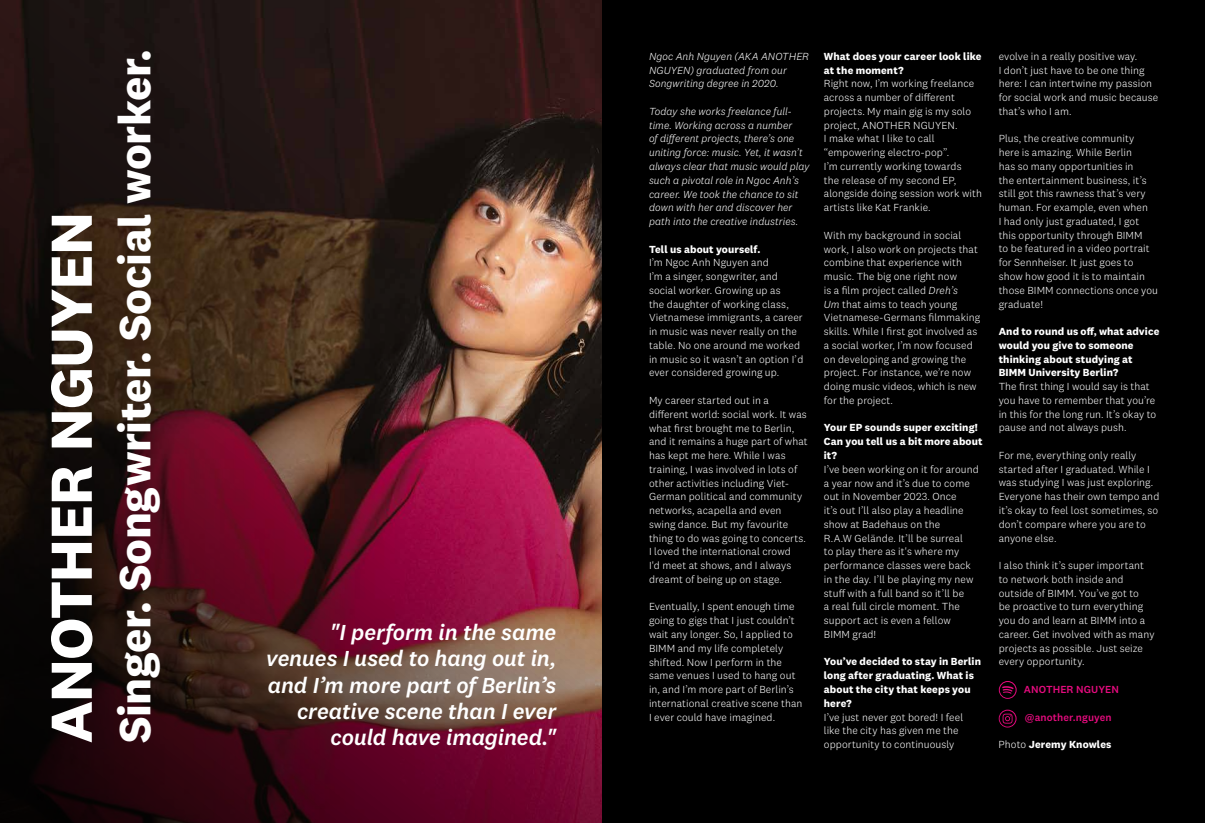
<style>
.page{position:relative;width:1205px;height:823px;background:#fff}
.page>*{position:absolute;margin:0;border:0;box-sizing:border-box;transform-origin:0 0}
.t1{font:700 60px "National 2";letter-spacing:-.015em;color:#fff}
.t2{font:700 45.38px "National 2";letter-spacing:-.01em;color:#fff}
.t3{font:italic 500 22.5px/26.2px "National 2";letter-spacing:-.01em;color:#fff;text-align:right}
.t4{font:300 10.62px/13.8px "National 2";letter-spacing:.01em;color:#fff}
.t5{font:italic 300 10.62px/13.8px "National 2";letter-spacing:.005em;color:#fff}
.t6{font:700 10.62px/13.8px "National 2";letter-spacing:.01em;color:#fff}
.t7{font:500 10.62px "National 2";letter-spacing:.01em;color:#e50b7e}
.s1{font-style:italic}
.s2{font-weight:300}
</style>
<div class="page">
<img style="left:0;top:0;width:602px;height:822px">
<div style="left:602px;top:0;width:603px;height:822px;background:#000"></div>
<svg style="left:999px;top:709px;width:17px;height:18px"></svg>
<svg style="left:999px;top:710px;width:16px;height:16px"></svg>
<svg style="left:999px;top:680px;width:17px;height:18px"></svg>
<svg style="left:1000px;top:681px;width:15px;height:16px"></svg>
<h1 class="t1" style="left:34px;top:742px;width:532px;rotate:-90deg">ANOTHER NGUYEN</h1>
<h2 class="t2" style="left:107px;top:742px;width:695px;rotate:-90deg">Singer. Songwriter. Social worker.</h2>
<p class="t5" style="left:649px;top:49px;width:162px">Ngoc Anh Nguyen (AKA ANOTHER<br>NGUYEN) graduated from our<br>Songwriting degree in 2020.</p>
<p class="t5" style="left:649px;top:104px;width:162px">Today she works freelance full&shy;time. Working across a number<br>of different projects, there’s one uniting force: music. Yet, it wasn’t always clear that music would play such a pivotal role in Ngoc Anh’s career. We took the chance to sit down with her and discover her path into the creative industries.</p>
<p class="t6" style="left:649px;top:242px;width:113px">Tell us about yourself.</p>
<p class="t4" style="left:649px;top:255px;width:156px">I’m Ngoc Anh Nguyen and<br>I’m a singer, songwriter, and social worker. Growing up as<br>the daughter of working class,<br>Vietnamese immigrants, a career in music was never really on the table. No one around me worked in music so it wasn’t an option I’d ever considered growing up.</p>
<p class="t4" style="left:649px;top:393px;width:160px">My career started out in a different world: social work. It was what first brought me to Berlin, and it remains a huge part of what has kept me here. While I was training, I was involved in lots of other activities including Viet-<br>German political and community networks, acapella and even swing dance. But my favourite thing to do was going to concerts.<br>I loved the international crowd<br>I'd meet at shows, and I always dreamt of being up on stage.</p>
<p class="t4" style="left:649px;top:599px;width:155px">Eventually, I spent enough time going to gigs that I just couldn’t wait any longer. So, I applied to<br>BIMM and my life completely shifted. Now I perform in the same venues I used to hang out in, and I’m more part of Berlin’s international creative scene than<br>I ever could have imagined.</p>
<h3 class="t3" style="left:266px;top:618px;width:292px">"I perform in the same venues I used to hang out in, and I’m more part of Berlin’s creative scene than I ever could have imagined."</h3>
<p class="t6" style="left:824px;top:49px;width:159px">What does your career look like at the moment?</p>
<p class="t4" style="left:824px;top:77px;width:160px">Right now, I’m working freelance across a number of different projects. My main gig is my solo project, ANOTHER NGUYEN.<br>I make what I like to call “empowering electro-pop”.<br>I’m currently working towards<br>the release of my second EP, alongside doing session work with artists like Kat Frankie.</p>
<p class="t4" style="left:824px;top:228px;width:158px">With my background in social work, I also work on projects that combine that experience with music. The big one right now<br>is a film project called <span class="s1">Dreh’s<br>Um</span> that aims to teach young<br>Vietnamese-Germans filmmaking skills. While I first got involved as a social worker, I’m now focused on developing and growing the project. For instance, we’re now doing music videos, which is new for the project.</p>
<p class="t6" style="left:824px;top:420px;width:160px">Your EP sounds super exciting!<br>Can you tell us a bit more about it?</p>
<p class="t4" style="left:824px;top:462px;width:156px">I’ve been working on it for around a year now and it’s due to come out in November 2023. Once<br>it’s out I’ll also play a headline show at Badehaus on the<br>R.A.W Gelände. It’ll be surreal<br>to play there as it's where my performance classes were back in the day. I’ll be playing my new stuff with a full band so it’ll be<br>a real full circle moment. The support act is even a fellow<br>BIMM grad!</p>
<p class="t6" style="left:824px;top:654px;width:159px">You’ve decided to stay in Berlin long after graduating. What is about the city that keeps you here?</p>
<p class="t4" style="left:824px;top:709px;width:141px">I’ve just never got bored! I feel like the city has given me the opportunity to continuously</p>
<p class="t4" style="left:998px;top:49px;width:161px">evolve in a really positive way.<br>I don’t just have to be one thing here: I can intertwine my passion for social work and music because that’s who I am.</p>
<p class="t4" style="left:998px;top:132px;width:161px">Plus, the creative community<br>here is amazing. While Berlin<br>has so many opportunities in<br>the entertainment business, it’s still got this rawness that’s very human. For example, even when<br>I had only just graduated, I got this opportunity through BIMM<br>to be featured in a video portrait for Sennheiser. It just goes to show how good it is to maintain those BIMM connections once you graduate!</p>
<p class="t6" style="left:998px;top:324px;width:162px">And to round us off, what advice would you give to someone thinking about studying at<br>BIMM University Berlin?</p>
<p class="t4" style="left:998px;top:379px;width:159px">The first thing I would say is that you have to remember that you’re in this for the long run. It’s okay to pause and not always push.</p>
<p class="t4" style="left:998px;top:448px;width:162px">For me, everything only really started after I graduated. While I was studying I was just exploring.<br>Everyone has their own tempo and it’s okay to feel lost sometimes, so don’t compare where you are to anyone else.</p>
<p class="t4" style="left:998px;top:558px;width:157px">I also think it’s super important to network both inside and outside of BIMM. You’ve got to<br>be proactive to turn everything you do and learn at BIMM into a career. Get involved with as many projects as possible. Just seize every opportunity.</p>
<p class="t7" style="left:1024px;top:682px;width:97px">ANOTHER NGUYEN</p>
<p class="t7" style="left:1025px;top:710px;width:88px">@another.nguyen</p>
<p class="t6" style="left:998px;top:736px;width:114px"><span class="s2">Photo</span> Jeremy Knowles</p>
</div>
